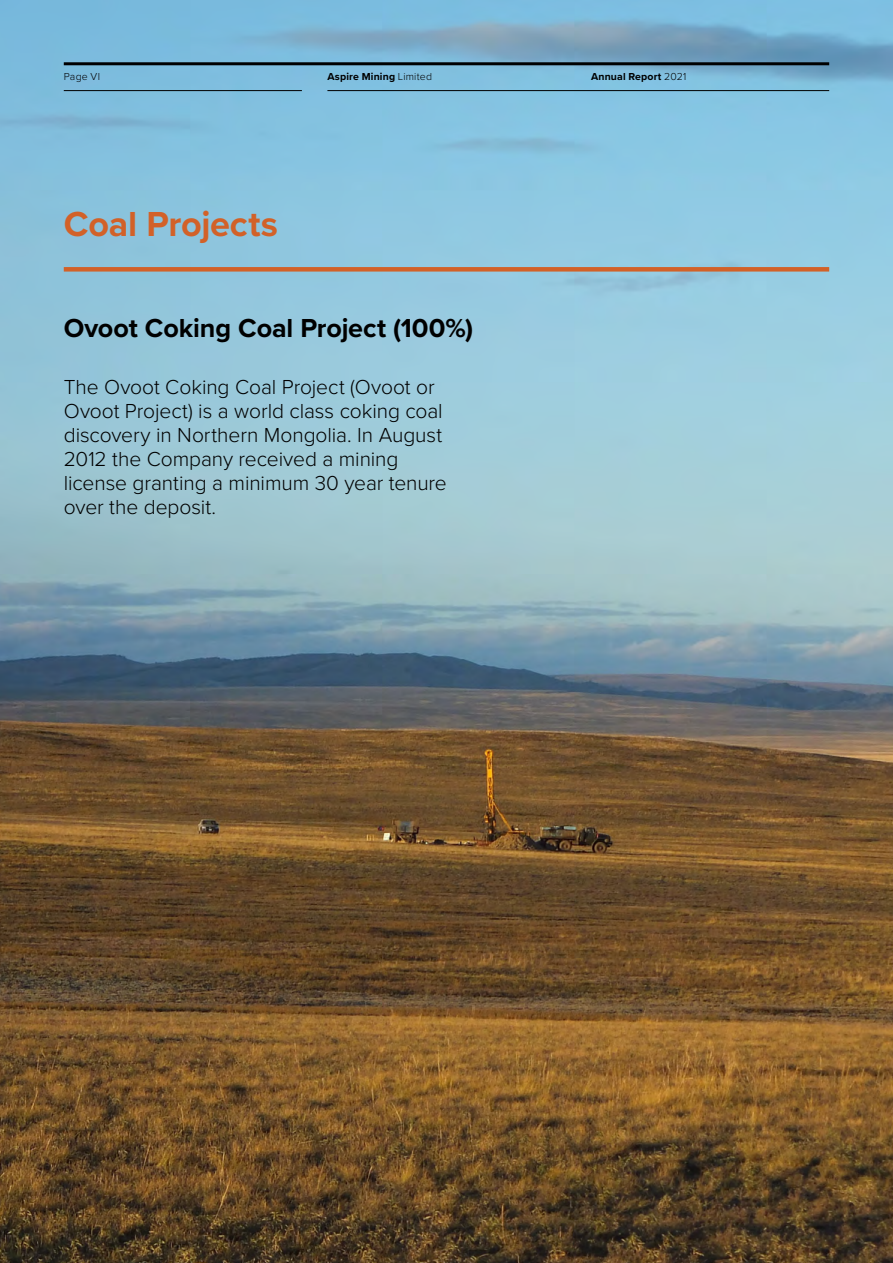
<style>
.page{position:relative;width:893px;height:1263px;background:#fff}
.page>*{position:absolute;margin:0;border:0;box-sizing:border-box;transform-origin:0 0}
.t1{font:700 36px "Proxima Nova";letter-spacing:-.005em;color:#d26128}
.t2{font:700 27px "Proxima Nova";letter-spacing:-.005em;color:#000}
.t3{font:300 21px/24px "Proxima Nova";letter-spacing:-.005em;color:#000}
.t4{font:700 10.5px "Proxima Nova";letter-spacing:.015em;color:#000}
.t5{font:300 10.5px "Proxima Nova";letter-spacing:.02em;color:#000}
.s1{font-weight:300}
</style>
<div class="page">
<img style="left:0;top:0;width:893px;height:1263px">
<div style="left:64px;top:267px;width:765px;height:5px;background:#d26128"></div>
<hr style="left:64px;top:62px;width:765px;height:3px;background:#000">
<hr style="left:64px;top:90px;width:238px;height:1px;background:#000">
<hr style="left:327px;top:90px;width:502px;height:1px;background:#000">
<p class="t5" style="left:64px;top:68px;width:38px">Page VI</p>
<p class="t4" style="left:327px;top:68px;width:106px">Aspire Mining <span class="s1">Limited</span></p>
<p class="t4" style="left:591px;top:68px;width:97px">Annual Report <span class="s1">2021</span></p>
<h1 class="t1" style="left:64px;top:197px;width:216px">Coal Projects</h1>
<p class="t2" style="left:64px;top:308px;width:411px">Ovoot Coking Coal Project (100%)</p>
<p class="t3" style="left:64px;top:374px;width:385px">The Ovoot Coking Coal Project (Ovoot or Ovoot Project) is a world class coking coal discovery in Northern Mongolia. In August 2012 the Company received a mining license granting a minimum 30 year tenure over the deposit.</p>
</div>
